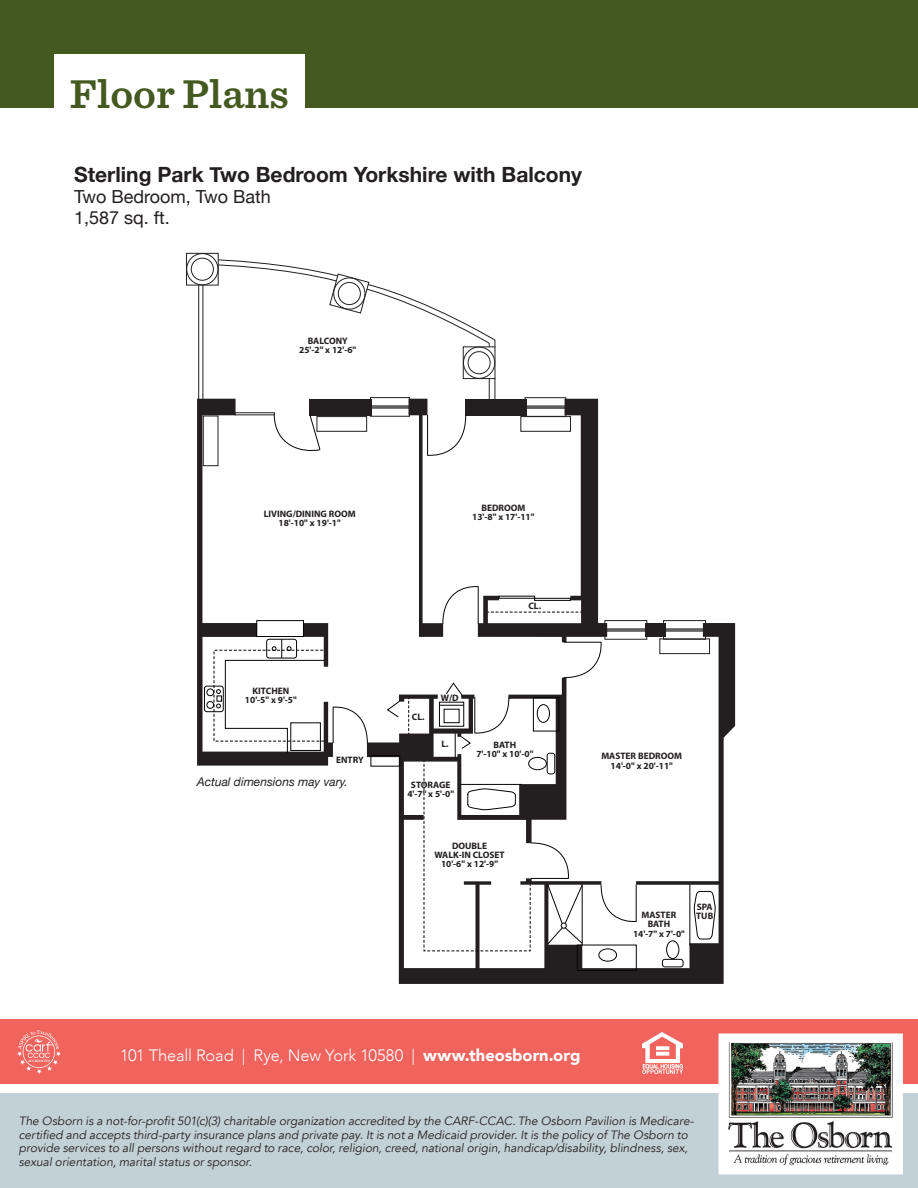
<style>
.page{position:relative;width:918px;height:1188px;background:#fff}
.page>*{position:absolute;margin:0;border:0;box-sizing:border-box;transform-origin:0 0}
.t1{font:600 42px "Sentinel";color:#44591f}
.t2{font:700 21px "Helvetica Neue";color:#231f20}
.t3{font:18px "Helvetica Neue";color:#231f20}
.t4{font:300 16.5px "Avenir";letter-spacing:-.005em;color:#fff}
.t5{font:italic 12px/13.5px "Avenir";color:#231f20}
.t6{font:italic 12px "Helvetica Neue";color:#231f20}
.t7{font:700 9.3px/9.3px "Myriad Pro";color:#231f20;text-align:center}
.s1{font-weight:900}
</style>
<div class="page">
<div style="left:0;top:1093px;width:918px;height:95px;background:#c2d1d5"></div>
<div style="left:0;top:1020px;width:918px;height:64px;background:#f1635d"></div>
<div style="left:0;top:0;width:918px;height:108px;background:#44591f"></div>
<div style="left:54px;top:54px;width:251px;height:65px;background:#fff"></div>
<img style="left:729px;top:1044px;width:164px;height:120px">
<div style="left:719px;top:1034px;width:184px;height:140px;border:9px solid #fff"></div>
<img style="left:17px;top:1030px;width:44px;height:44px">
<img style="left:642px;top:1033px;width:40px;height:41px">
<svg style="left:197px;top:399px;width:136px;height:367px"></svg>
<svg style="left:367px;top:623px;width:368px;height:361px"></svg>
<div style="left:645px;top:623px;width:21px;height:14px;background:#231f20"></div>
<div style="left:309px;top:399px;width:63px;height:16px;background:#231f20"></div>
<div style="left:463px;top:347px;width:32px;height:32px;border:1px solid #231f20"></div>
<div style="left:463px;top:347px;width:32px;height:32px;border:1px solid #231f20;border-radius:50%"></div>
<div style="left:468px;top:351px;width:22px;height:23px;border:1px solid #231f20;border-radius:50%"></div>
<svg style="left:218px;top:259px;width:278px;height:89px"></svg>
<div style="left:186px;top:253px;width:33px;height:32px;border:1px solid #231f20"></div>
<div style="left:186px;top:253px;width:32px;height:32px;border:1px solid #231f20;border-radius:50%"></div>
<div style="left:191px;top:258px;width:23px;height:23px;border:1px solid #231f20;border-radius:50%"></div>
<hr style="left:198px;top:285px;width:1px;height:117px;background:#231f20">
<hr style="left:203px;top:285px;width:1px;height:117px;background:#231f20">
<div style="left:370px;top:397px;width:40px;height:20px;border:1px solid #231f20"></div>
<hr style="left:370px;top:406px;width:40px;height:1px;background:#231f20">
<hr style="left:370px;top:407px;width:40px;height:1px;background:#231f20">
<hr style="left:370px;top:408px;width:40px;height:1px;background:#231f20">
<div style="left:605px;top:620px;width:42px;height:20px;border:1px solid #231f20"></div>
<hr style="left:605px;top:629px;width:42px;height:1px;background:#231f20">
<hr style="left:605px;top:630px;width:42px;height:1px;background:#231f20">
<hr style="left:605px;top:631px;width:42px;height:1px;background:#231f20">
<div style="left:663px;top:620px;width:43px;height:20px;border:1px solid #231f20"></div>
<hr style="left:664px;top:629px;width:42px;height:1px;background:#231f20">
<hr style="left:664px;top:630px;width:42px;height:1px;background:#231f20">
<hr style="left:664px;top:631px;width:42px;height:1px;background:#231f20">
<svg style="left:694px;top:890px;width:22px;height:50px"></svg>
<hr style="left:690px;top:884px;width:1px;height:62px;background:#050504">
<div style="left:577px;top:945px;width:60px;height:26px;border:1px solid #050504"></div>
<div style="left:599px;top:949px;width:18px;height:12px;border:1px solid #050504;border-radius:50%"></div>
<div style="left:666px;top:941px;width:13px;height:18px;border:1px solid #050504;border-radius:50%"></div>
<div style="left:662px;top:959px;width:21px;height:8px;border:1px solid #050504;border-radius:3px"></div>
<svg style="left:387px;top:701px;width:13px;height:17px"></svg>
<svg style="left:408px;top:378px;width:229px;height:574px"></svg>
<div style="left:204px;top:686px;width:20px;height:26px;border:1px solid #050504;border-radius:3px"></div>
<div style="left:207px;top:689px;width:7px;height:7px;border:1px solid #050504;border-radius:50%"></div>
<div style="left:207px;top:701px;width:7px;height:8px;border:1px solid #050504;border-radius:50%"></div>
<svg style="left:216px;top:623px;width:152px;height:130px"></svg>
<div style="left:290px;top:723px;width:31px;height:28px;border:1px solid #050504"></div>
<div style="left:371px;top:755px;width:29px;height:11px;border:1px solid #050504"></div>
<div style="left:257px;top:621px;width:46px;height:16px;background:#fff"></div>
<div style="left:256px;top:620px;width:48px;height:17px;border:1px solid #050504"></div>
<svg style="left:274px;top:413px;width:47px;height:40px"></svg>
<div style="left:235px;top:412px;width:40px;height:3px;border:1px solid #231f20"></div>
<div style="left:203px;top:416px;width:15px;height:50px;border:1px solid #231f20"></div>
<div style="left:317px;top:416px;width:50px;height:16px;border:1px solid #231f20"></div>
<div style="left:521px;top:416px;width:50px;height:16px;border:1px solid #231f20"></div>
<div style="left:660px;top:639px;width:50px;height:15px;border:1px solid #231f20"></div>
<h1 class="t1" style="left:70px;top:61px;width:221px">Floor Plans</h1>
<p class="t2" style="left:74px;top:162px;width:509px">Sterling Park Two Bedroom Yorkshire with Balcony</p>
<p class="t3" style="left:74px;top:186px;width:198px">Two Bedroom, Two Bath</p>
<p class="t3" style="left:74px;top:207px;width:97px">1,587 sq. ft.</p>
<p class="t7" style="left:299px;top:336px;width:59px">BALCONY<br>25'-2" x 12'-6"</p>
<p class="t7" style="left:264px;top:508px;width:93px">LIVING/DINING ROOM<br>18'-10" x 19'-1"</p>
<p class="t7" style="left:472px;top:503px;width:64px">BEDROOM<br>13'-8" x 17'-11"</p>
<p class="t7" style="left:528px;top:601px;width:14px">CL.</p>
<p class="t7" style="left:245px;top:686px;width:53px">KITCHEN<br>10'-5" x 9'-5"</p>
<p class="t7" style="left:441px;top:693px;width:19px">W/D</p>
<p class="t7" style="left:412px;top:712px;width:14px">CL.</p>
<p class="t7" style="left:336px;top:754px;width:29px">ENTRY</p>
<p class="t7" style="left:441px;top:739px;width:9px">L.</p>
<p class="t7" style="left:476px;top:740px;width:59px">BATH<br>7'-10" x 10'-0"</p>
<p class="t7" style="left:601px;top:751px;width:82px">MASTER BEDROOM<br>14'-0" x 20'-11"</p>
<p class="t6" style="left:197px;top:775px;width:153px">Actual dimensions may vary.</p>
<p class="t7" style="left:407px;top:779px;width:48px">STORAGE<br>4'-7" x 5'-0"</p>
<p class="t7" style="left:434px;top:841px;width:72px">DOUBLE<br>WALK-IN CLOSET<br>10'-6" x 12'-9"</p>
<p class="t7" style="left:633px;top:910px;width:53px">MASTER<br>BATH<br>14'-7" x 7'-0"</p>
<p class="t7" style="left:696px;top:902px;width:19px;text-align:left">SPA<br>TUB</p>
<h3 class="t4" style="left:120px;top:1045px;width:462px">101 Theall Road | Rye, New York 10580 | <span class="s1">www.theosborn.org</span></h3>
<p class="t5" style="left:19px;top:1115px;width:677px">The Osborn is a not-for-profit 501(c)(3) charitable organization accredited by the CARF-CCAC. The Osborn Pavilion is Medicare&shy;certified and accepts third-party insurance plans and private pay. It is not a Medicaid provider. It is the policy of The Osborn to provide services to all persons without regard to race, color, religion, creed, national origin, handicap/disability, blindness, sex, sexual orientation, marital status or sponsor.</p>
</div>
